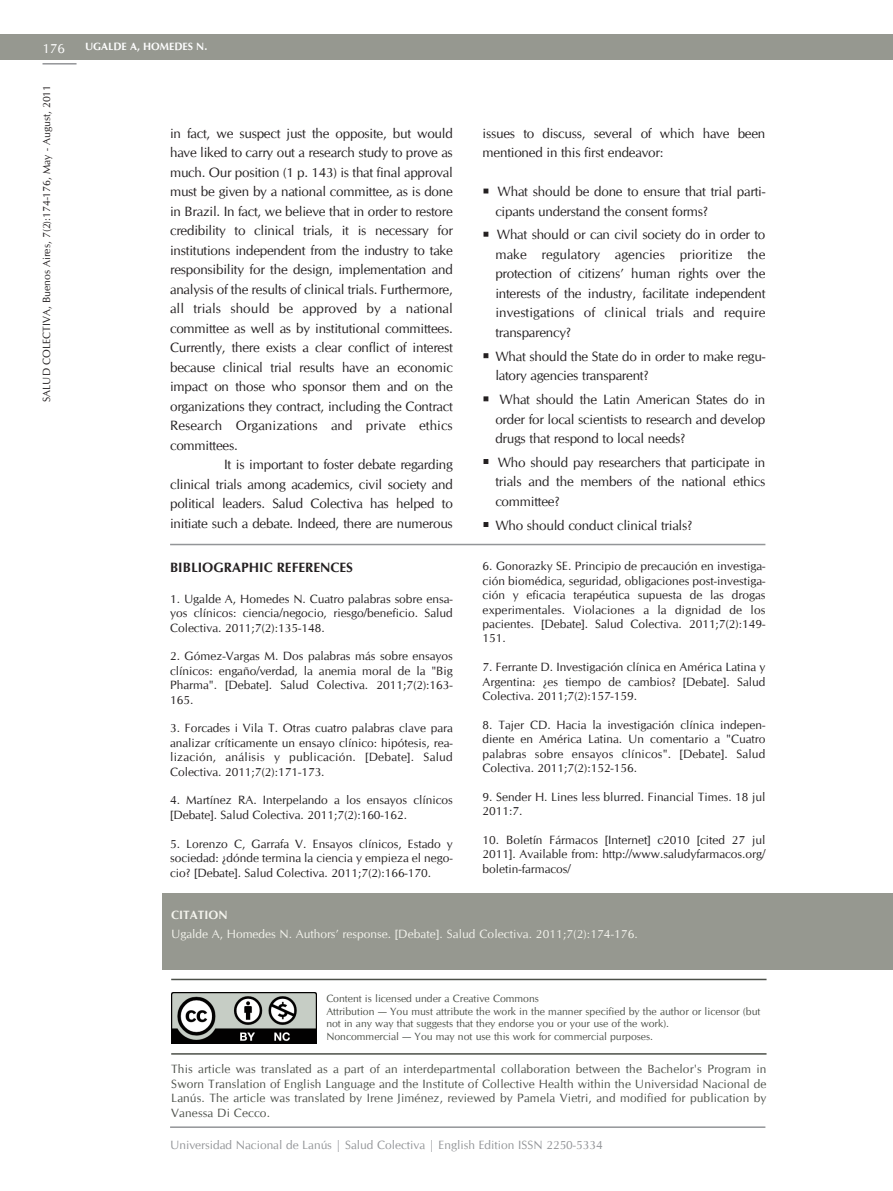
<style>
.page{position:relative;width:893px;height:1191px;background:#fff}
.page>*{position:absolute;margin:0;border:0;box-sizing:border-box;transform-origin:0 0}
.t1{font:13.5px/19.5px "CG Omega";letter-spacing:-.015em;color:#231f20}
.t2{font:13.5px "CG Omega";letter-spacing:.005em;color:#231f20}
.t3{font:700 13.5px "CG Omega";color:#231f20}
.t4{font:13.5px "CG Omega";color:#fff}
.t5{font:12px/14.4px "CG Omega";color:#231f20;text-align:justify}
.t6{font:12px/14.4px "CG Omega";letter-spacing:.01em;color:#4c5049;text-align:justify}
.t7{font:12px "CG Omega";letter-spacing:.01em;color:#f5f5ee}
.t8{font:12px "CG Omega";color:#939598}
.t9{font:700 12px "CG Omega";color:#f5f5ee}
.t10{font:10.5px/12.6px "CG Omega";color:#4c5049}
.t11{font:10.5px "CG Omega";color:#231f20}
.t12{font:700 10.5px "CG Omega";color:#fff}
</style>
<div class="page">
<div style="left:0;top:34px;width:893px;height:26px;background:#969890"></div>
<hr style="left:43px;top:63px;width:34px;height:2px;background:#939598">
<hr style="left:170px;top:1126px;width:595px;height:2px;background:#939598">
<hr style="left:170px;top:544px;width:595px;height:1px;background:#939598">
<div style="left:163px;top:893px;width:730px;height:77px;background:#969890"></div>
<img style="left:171px;top:992px;width:145px;height:51px">
<hr style="left:171px;top:1053px;width:595px;height:1px;background:#4c5049">
<hr style="left:171px;top:978px;width:595px;height:2px;background:#4c5049">
<p class="t4" style="left:43px;top:40px;width:24px">176</p>
<p class="t11" style="left:40px;top:402px;width:318px;rotate:-90deg">SALUD CoLECTIVA, Buenos Aires, 7(2):174-176, May - August, 2011</p>
<p class="t12" style="left:85px;top:40px;width:124px">UGALDE A, HOMEDES N.</p>
<p class="t1" style="left:170px;top:123px;width:284px">in fact, we suspect just the opposite, but would</p>
<p class="t1" style="left:170px;top:143px;width:284px">have liked to carry out a research study to prove as</p>
<p class="t1" style="left:170px;top:162px;width:284px">much. our position (1 p. 143) is that final approval</p>
<p class="t1" style="left:170px;top:182px;width:284px">must be given by a national committee, as is done</p>
<p class="t1" style="left:170px;top:201px;width:284px">in Brazil. In fact, we believe that in order to restore</p>
<p class="t1" style="left:170px;top:221px;width:284px">credibility to clinical trials, it is necessary for</p>
<p class="t1" style="left:170px;top:240px;width:284px">institutions independent from the industry to take</p>
<p class="t1" style="left:170px;top:260px;width:284px">responsibility for the design, implementation and</p>
<p class="t1" style="left:170px;top:279px;width:284px">analysis of the results of clinical trials. Furthermore,</p>
<p class="t2" style="left:170px;top:300px;width:284px">all trials should be approved by a national</p>
<p class="t1" style="left:170px;top:318px;width:284px">committee as well as by institutional committees.</p>
<p class="t1" style="left:170px;top:338px;width:284px">Currently, there exists a clear conflict of interest</p>
<p class="t1" style="left:170px;top:357px;width:284px">because clinical trial results have an economic</p>
<p class="t1" style="left:170px;top:377px;width:284px">impact on those who sponsor them and on the</p>
<p class="t1" style="left:170px;top:396px;width:284px">organizations they contract, including the Contract</p>
<p class="t2" style="left:170px;top:417px;width:284px">Research organizations and private ethics</p>
<p class="t1" style="left:170px;top:435px;width:69px">committees.</p>
<p class="t1" style="left:224px;top:455px;width:230px">It is important to foster debate regarding</p>
<p class="t1" style="left:170px;top:474px;width:284px">clinical trials among academics, civil society and</p>
<p class="t1" style="left:170px;top:494px;width:284px">political leaders. Salud Colectiva has helped to</p>
<p class="t1" style="left:170px;top:513px;width:284px">initiate such a debate. Indeed, there are numerous</p>
<p class="t3" style="left:170px;top:559px;width:184px">BIBLIOGRAPHIC REFERENCES</p>
<p class="t5" style="left:170px;top:591px;width:284px">1. Ugalde A, Homedes N. Cuatro palabras sobre ensa&shy;yos clínicos: ciencia/negocio, riesgo/beneficio. Salud Colectiva. 2011;7(2):135-148.</p>
<p class="t5" style="left:170px;top:649px;width:284px">2. Gómez-Vargas M. Dos palabras más sobre ensayos clínicos: engaño/verdad, la anemia moral de la "Big Pharma". [Debate]. Salud Colectiva. 2011;7(2):163- 165.</p>
<p class="t5" style="left:170px;top:721px;width:284px">3. Forcades i Vila T. otras cuatro palabras clave para analizar críticamente un ensayo clínico: hipótesis, rea&shy;lización, análisis y publicación. [Debate]. Salud Colectiva. 2011;7(2):171-173.</p>
<p class="t5" style="left:170px;top:793px;width:284px">4. Martínez RA. Interpelando a los ensayos clínicos [Debate]. Salud Colectiva. 2011;7(2):160-162.</p>
<p class="t5" style="left:170px;top:836px;width:284px">5. Lorenzo C, Garrafa V. Ensayos clínicos, Estado y sociedad: ¿dónde termina la ciencia y empieza el nego&shy;cio? [Debate]. Salud Colectiva. 2011;7(2):166-170.</p>
<p class="t1" style="left:483px;top:123px;width:284px">issues to discuss, several of which have been mentioned in this first endeavor:</p>
<p class="t1" style="left:495px;top:182px;width:271px;text-indent:-13px">▪ What should be done to ensure that trial parti&shy;cipants understand the consent forms?</p>
<p class="t1" style="left:495px;top:225px;width:272px;text-align:justify;text-indent:-13px">▪ What should or can civil society do in order to make regulatory agencies prioritize the protection of citizens’ human rights over the interests of the industry, facilitate independent investigations of clinical trials and require transparency?</p>
<p class="t1" style="left:495px;top:346px;width:271px;text-indent:-13px">▪ What should the State do in order to make regu&shy;latory agencies transparent?</p>
<p class="t1" style="left:495px;top:389px;width:271px;text-align:justify;text-indent:-13px">▪ What should the Latin American States do in order for local scientists to research and develop drugs that respond to local needs?</p>
<p class="t1" style="left:495px;top:452px;width:271px;text-align:justify;text-indent:-13px">▪ Who should pay researchers that participate in trials and the members of the national ethics committee?</p>
<p class="t1" style="left:483px;top:515px;width:211px">▪ Who should conduct clinical trials?</p>
<p class="t5" style="left:483px;top:559px;width:284px">6. Gonorazky SE. Principio de precaución en investiga&shy;ción biomédica, seguridad, obligaciones post-investiga&shy;ción y eficacia terapéutica supuesta de las drogas experimentales. Violaciones a la dignidad de los pacientes. [Debate]. Salud Colectiva. 2011;7(2):149- 151.</p>
<p class="t5" style="left:483px;top:660px;width:284px">7. Ferrante D. Investigación clínica en América Latina y Argentina: ¿es tiempo de cambios? [Debate]. Salud Colectiva. 2011;7(2):157-159.</p>
<p class="t5" style="left:483px;top:717px;width:284px">8. Tajer CD. Hacia la investigación clínica indepen&shy;diente en América Latina. Un comentario a "Cuatro palabras sobre ensayos clínicos". [Debate]. Salud Colectiva. 2011;7(2):152-156.</p>
<p class="t5" style="left:483px;top:789px;width:284px">9. Sender H. Lines less blurred. Financial Times. 18 jul<br>2011:7.</p>
<p class="t5" style="left:483px;top:832px;width:284px">10. Boletín Fármacos [Internet] c2010 [cited 27 jul 2011]. Available from: http://www.saludyfarmacos.org/ boletin-farmacos/</p>
<p class="t9" style="left:171px;top:907px;width:58px">CITATION</p>
<p class="t7" style="left:171px;top:927px;width:468px">Ugalde A, Homedes N. Authors’ response. [Debate]. Salud Colectiva. 2011;7(2):174-176.</p>
<p class="t10" style="left:326px;top:992px;width:436px">Content is licensed under a Creative Commons<br>Attribution — You must attribute the work in the manner specified by the author or licensor (but not in any way that suggests that they endorse you or your use of the work).<br>Noncommercial — You may not use this work for commercial purposes.</p>
<p class="t6" style="left:171px;top:1062px;width:597px">This article was translated as a part of an interdepartmental collaboration between the Bachelor's Program in Sworn Translation of English Language and the Institute of Collective Health within the Universidad Nacional de Lanús. The article was translated by Irene Jiménez, reviewed by Pamela Vietri, and modified for publication by Vanessa Di Cecco.</p>
<p class="t8" style="left:170px;top:1137px;width:434px">Universidad Nacional de Lanús | Salud Colectiva | English Edition ISSN 2250-5334</p>
</div>
